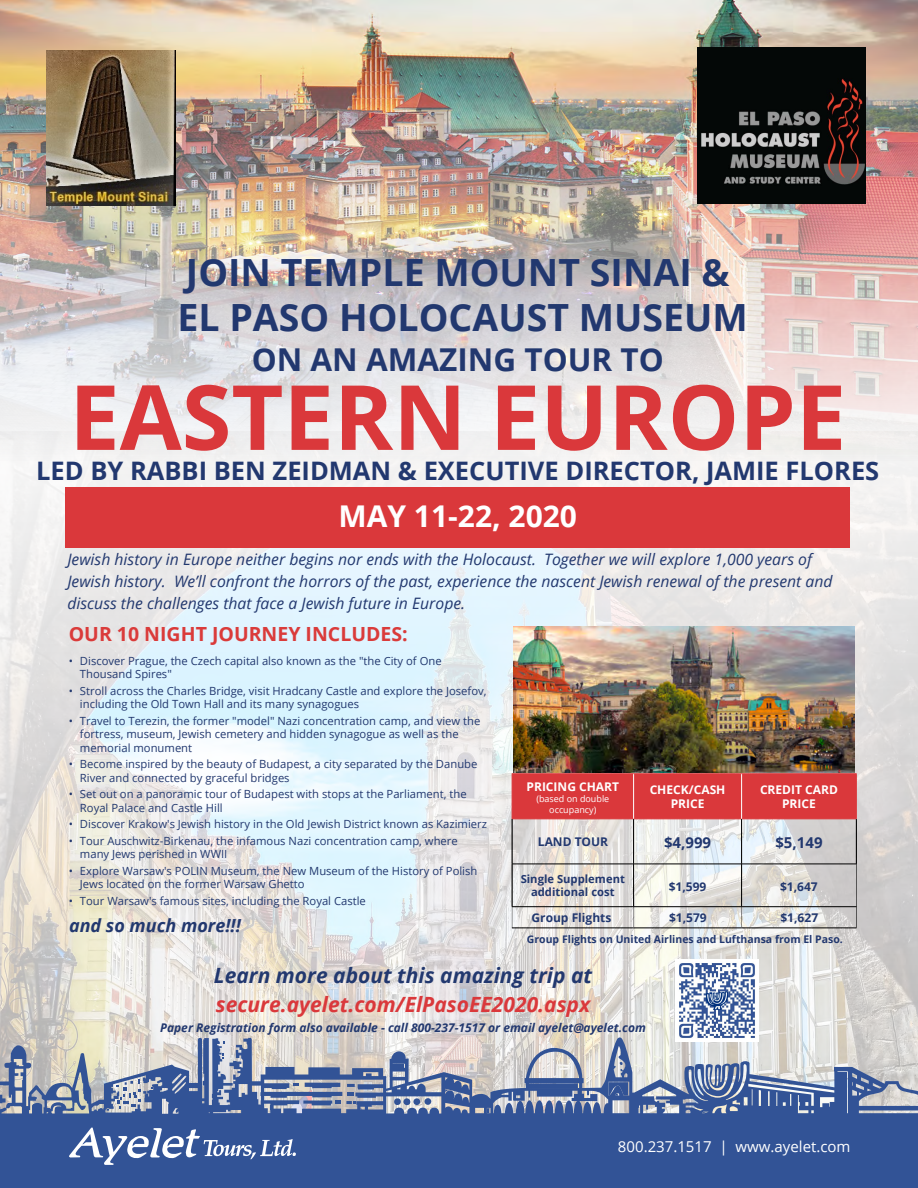
<style>
.page{position:relative;width:918px;height:1188px;background:#fff}
.page>*{position:absolute;margin:0;border:0;box-sizing:border-box;transform-origin:0 0}
.t1{font:700 90px "Open Sans";color:#da383b}
.t2{font:700 37.5px/45px "Open Sans";color:#22386f}
.t3{font:700 31.5px "Open Sans";color:#22386f}
.t4{font:700 30px "Open Sans";color:#fff}
.t5{font:700 25.5px "Open Sans";color:#22386f}
.t6{font:italic 700 21px/28.5px "Open Sans";color:#22386f}
.t7{font:700 19.5px "Open Sans";color:#da3b3a}
.t8{font:italic 700 18px "Open Sans";color:#22386f}
.t9{font:italic 15.75px/22px "Open Sans";color:#22386f}
.t10{font:15px "Open Sans";color:#fff}
.t11{font:700 15px "Open Sans";color:#22386f}
.t12{font:700 15px "Open Sans";color:#22386f}
.t13{font:italic 700 12px "Open Sans";color:#22386f}
.t14{font:700 12px/14.4px "Open Sans";color:#fff;text-align:center}
.t15{font:700 12px "Open Sans";color:#22386f}
.t16{font:700 12px "Open Sans";color:#22386f}
.t17{font:11.25px/13.5px "Open Sans";color:#22386f}
.t18{font:700 11.25px/13.5px "Open Sans";color:#22386f;text-align:center}
.t19{font:700 10.5px "Open Sans";color:#22386f}
.t20{font:9px/10.8px "Open Sans";color:#fff;text-align:center}
.s1{font-style:inherit}
.s2{color:#da383b}
</style>
<div class="page">
<img style="left:0;top:461px;width:918px;height:576px">
<svg style="left:0;top:1037px;width:918px;height:151px;background:#6d81aa"></svg>
<div style="left:394px;top:1098px;width:7px;height:7px;background:#325396;border-radius:50%"></div>
<div style="left:403px;top:1098px;width:7px;height:7px;background:#325396;border-radius:50%"></div>
<div style="left:413px;top:1098px;width:7px;height:7px;background:#325396;border-radius:50%"></div>
<div style="left:424px;top:1098px;width:7px;height:7px;background:#325396;border-radius:50%"></div>
<svg style="left:116px;top:1079px;width:25px;height:29px"></svg>
<svg style="left:293px;top:1083px;width:70px;height:26px;background:#8992ad"></svg>
<svg style="left:67px;top:1128px;width:229px;height:37px"></svg>
<div style="left:513px;top:774px;width:343px;height:45px;background:#da383b"></div>
<hr style="left:512px;top:773px;width:122px;height:1px;background:#db383b">
<hr style="left:634px;top:773px;width:108px;height:1px;background:#db383b">
<hr style="left:742px;top:773px;width:115px;height:1px;background:#db383b">
<hr style="left:512px;top:774px;width:1px;height:45px;background:#db383b">
<hr style="left:856px;top:774px;width:1px;height:45px;background:#db383b">
<hr style="left:512px;top:819px;width:122px;height:1px;background:#db383b">
<hr style="left:634px;top:819px;width:108px;height:1px;background:#db383b">
<hr style="left:742px;top:819px;width:115px;height:1px;background:#db383b">
<hr style="left:512px;top:819px;width:1px;height:45px;background:#000">
<hr style="left:633px;top:819px;width:1px;height:45px;background:#000">
<hr style="left:856px;top:819px;width:1px;height:45px;background:#000">
<hr style="left:512px;top:864px;width:122px;height:1px;background:#000">
<hr style="left:634px;top:864px;width:108px;height:1px;background:#000">
<hr style="left:742px;top:864px;width:115px;height:1px;background:#000">
<hr style="left:856px;top:820px;width:1px;height:108px;background:#000">
<hr style="left:512px;top:906px;width:122px;height:1px;background:#000">
<hr style="left:512px;top:820px;width:1px;height:108px;background:#000">
<hr style="left:634px;top:906px;width:108px;height:1px;background:#000">
<hr style="left:633px;top:820px;width:1px;height:108px;background:#000">
<hr style="left:742px;top:906px;width:115px;height:1px;background:#000">
<hr style="left:741px;top:819px;width:1px;height:108px;background:#000">
<hr style="left:512px;top:928px;width:122px;height:1px;background:#000">
<hr style="left:634px;top:928px;width:108px;height:1px;background:#000">
<hr style="left:742px;top:928px;width:115px;height:1px;background:#000">
<hr style="left:633px;top:774px;width:1px;height:45px;background:#fff">
<hr style="left:741px;top:774px;width:1px;height:45px;background:#fff">
<img style="left:0;top:0;width:918px;height:461px">
<div style="left:65px;top:488px;width:785px;height:60px;background:#da383b"></div>
<img style="left:514px;top:627px;width:341px;height:146px">
<img style="left:676px;top:959px;width:82px;height:83px">
<img style="left:46px;top:51px;width:130px;height:155px">
<img style="left:697px;top:48px;width:169px;height:155px">
<h2 class="t2" style="left:177px;top:249px;width:572px"><span class="s1">JOIN</span> TEMPLE MOUNT SINAI &amp;<br>EL PASO HOLOCAUST MUSEUM</h2>
<h3 class="t3" style="left:252px;top:337px;width:414px">ON A<span class="s1">N AMAZING</span> TOUR TO</h3>
<h1 class="t1" style="left:69px;top:354px;width:778px">EASTERN EUROPE</h1>
<h3 class="t5" style="left:36px;top:452px;width:845px"><span class="s1">LED BY RABBI</span> BEN ZEIDMAN &amp; EXECUTIVE DIRECTOR, JAMIE FLORES</h3>
<h3 class="t4" style="left:338px;top:495px;width:240px">MAY 11-22<span class="s1">, 2020</span></h3>
<p class="t9" style="left:67px;top:548px;width:767px">Jewish history in Europe neither begins nor ends with the Holocaust. Together we will explore 1,000 years of<br>Jewish history. We’ll confront the horrors of the past, experience the nascent Jewish renewal of the present and discuss the challenges that face a Jewish future in Europe.</p>
<h3 class="t7" style="left:69px;top:620px;width:340px"><span class="s1">OUR</span> 10 NIGHT JOURNEY <span class="s1">INCLUDES:</span></h3>
<p class="t17" style="left:80px;top:654px;width:363px;text-indent:-11px">• Discover Prague, the Czech capital also known as the "the City of One<br>Thousand Spires"</p>
<p class="t17" style="left:80px;top:684px;width:408px;text-indent:-11px">• Stroll across the Charles Bridge, visit Hradcany Castle and explore the Josefov, including the Old Town Hall and its many synagogues</p>
<p class="t17" style="left:80px;top:714px;width:402px;text-indent:-11px">• Travel to Terezin, the former "model" Nazi concentration camp, and view the fortress, museum, Jewish cemetery and hidden synagogue as well as the memorial monument</p>
<p class="t17" style="left:80px;top:757px;width:399px;text-indent:-11px">• Become inspired by the beauty of Budapest, a city separated by the Danube<br>River and connected by graceful bridges</p>
<p class="t17" style="left:80px;top:787px;width:388px;text-indent:-11px">• Set out on a panoramic tour of Budapest with stops at the Parliament, the<br>Royal Palace and Castle Hill</p>
<p class="t17" style="left:69px;top:817px;width:420px">• Discover Krakow's Jewish history in the Old Jewish District known as Kazimierz</p>
<p class="t17" style="left:80px;top:834px;width:379px;text-indent:-11px">• Tour Auschwitz-Birkenau, the infamous Nazi concentration camp, where many Jews perished in WWII</p>
<p class="t17" style="left:80px;top:864px;width:399px;text-indent:-11px">• Explore Warsaw's POLIN Museum, the New Museum of the History of Polish<br>Jews located on the former Warsaw Ghetto</p>
<p class="t17" style="left:69px;top:894px;width:299px">• Tour Warsaw's famous sites, including the Royal Castle</p>
<h3 class="t8" style="left:69px;top:913px;width:173px">and so much more!!!</h3>
<p class="t14" style="left:527px;top:779px;width:94px">PRICING CHART</p>
<p class="t20" style="left:536px;top:793px;width:75px">(based on double occupancy)</p>
<p class="t14" style="left:650px;top:782px;width:77px">CHECK/CASH<br>PRICE</p>
<p class="t14" style="left:760px;top:782px;width:79px">CREDIT CARD<br>PRICE</p>
<p class="t16" style="left:538px;top:833px;width:72px">LAND <span class="s1">TOUR</span></p>
<h3 class="t11" style="left:664px;top:832px;width:49px">$4,<span class="s1">9</span>99</h3>
<h3 class="t12" style="left:775px;top:832px;width:49px"><span class="s1">$</span>5,149</h3>
<p class="t18" style="left:521px;top:872px;width:106px">Single Supplement additional cost</p>
<p class="t16" style="left:669px;top:878px;width:39px"><span class="s1">$</span>1,599</p>
<p class="t16" style="left:780px;top:878px;width:39px"><span class="s1">$</span>1,647</p>
<p class="t15" style="left:532px;top:909px;width:81px">Group Flights</p>
<p class="t15" style="left:669px;top:909px;width:39px">$1,<span class="s1">579</span></p>
<p class="t15" style="left:780px;top:909px;width:39px">$1,<span class="s1">627</span></p>
<p class="t19" style="left:527px;top:932px;width:317px">Group Flights on United Airlines and Lufthansa from El Paso.</p>
<h3 class="t6" style="left:214px;top:961px;width:380px">Learn more about this amazing trip at <span class="s2">secure.ayelet.com/</span><span class="s2">ElPaso</span><span class="s2">EE2020.aspx</span></h3>
<p class="t13" style="left:160px;top:1019px;width:487px">Paper Registration form also available - call 800-237-1517 or email ayelet@ayelet.com</p>
<h3 class="t10" style="left:618px;top:1136px;width:234px">800.237.1517 | www.ayelet.com</h3>
</div>
